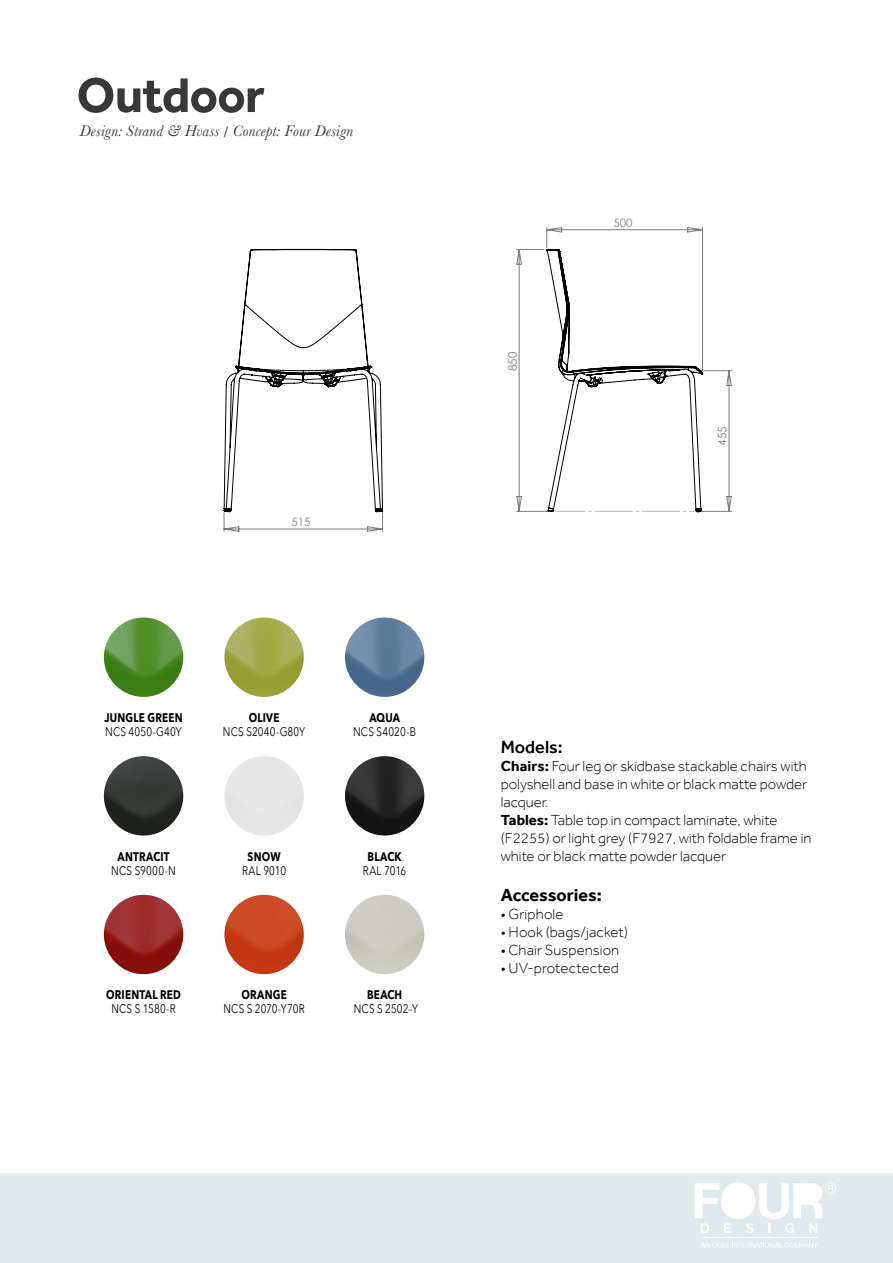
<style>
.page{position:relative;width:893px;height:1263px;background:#fff}
.page>*{position:absolute;margin:0;border:0;box-sizing:border-box;transform-origin:0 0}
.t1{font:700 50.25px "Effra";letter-spacing:-.015em;color:#393738}
.t2{font:700 18px "Effra";color:#000}
.t3{font:500 18px "Effra";color:#000}
.t4{font:italic 16.05px "Baskerville";letter-spacing:.015em;color:#393738}
.t5{font:300 15px/18px "Effra";color:#000}
.t6{font:12.45px "Avenir Next";letter-spacing:.02em;color:#000;scale:.8 1}
.t7{font:700 12.45px "Avenir Next";letter-spacing:.02em;color:#000;scale:.8 1}
.t8{font:11.55px "Century Gothic";color:#7d7f7d}
.s1{font-weight:700}
</style>
<div class="page">
<div style="left:0;top:1174px;width:893px;height:89px;background:#dfeaef"></div>
<hr style="left:701px;top:1237px;width:116px;height:1px;background:#fff">
<svg style="left:695px;top:1182px;width:141px;height:51px"></svg>
<svg style="left:701px;top:1242px;width:117px;height:5px"></svg>
<svg style="left:223px;top:249px;width:160px;height:283px"></svg>
<svg style="left:516px;top:227px;width:216px;height:286px"></svg>
<img style="left:104px;top:617px;width:79px;height:80px;border-radius:40px">
<img style="left:224px;top:617px;width:80px;height:80px;border-radius:40px">
<img style="left:345px;top:617px;width:79px;height:80px;border-radius:40px">
<img style="left:104px;top:756px;width:79px;height:79px;border-radius:40px">
<div style="left:224px;top:756px;width:80px;height:79px;background:#e6e6e6;border-radius:40px"></div>
<img style="left:345px;top:756px;width:79px;height:79px;border-radius:40px">
<img style="left:104px;top:895px;width:79px;height:79px;border-radius:40px">
<img style="left:224px;top:895px;width:80px;height:79px;border-radius:40px">
<img style="left:345px;top:895px;width:79px;height:79px;border-radius:40px">
<h1 class="t1" style="left:77px;top:65px;width:190px">Outdoor</h1>
<p class="t4" style="left:80px;top:120px;width:275px">Design: Strand &amp; Hvass /Concept: Four Design</p>
<p class="t8" style="left:291px;top:514px;width:21px">515</p>
<p class="t7" style="left:104px;top:707px;width:99px">JUNGLE GREEN</p>
<p class="t6" style="left:105px;top:721px;width:97px">NCS 4050-G40Y</p>
<p class="t7" style="left:249px;top:707px;width:40px">OLIVE</p>
<p class="t6" style="left:223px;top:721px;width:105px">NCS S2040-G80Y</p>
<p class="t7" style="left:369px;top:707px;width:40px">AQUA</p>
<p class="t6" style="left:353px;top:721px;width:80px">NCS S4020-B</p>
<p class="t7" style="left:117px;top:845px;width:67px">ANTRACIT</p>
<p class="t6" style="left:111px;top:860px;width:82px">NCS S9000-N</p>
<p class="t7" style="left:248px;top:845px;width:43px">SNOW</p>
<p class="t6" style="left:242px;top:860px;width:57px">RAL 9010</p>
<p class="t7" style="left:368px;top:845px;width:44px">BLACK</p>
<p class="t6" style="left:363px;top:860px;width:56px">RAL 7016</p>
<p class="t7" style="left:106px;top:984px;width:95px">ORIENTAL RED</p>
<p class="t6" style="left:111px;top:998px;width:82px">NCS S 1580-R</p>
<p class="t7" style="left:241px;top:984px;width:58px">ORANGE</p>
<p class="t6" style="left:223px;top:998px;width:103px">NCS S 2070-Y70R</p>
<p class="t7" style="left:367px;top:984px;width:46px">BEACH</p>
<p class="t6" style="left:354px;top:998px;width:82px">NCS S 2502–Y</p>
<p class="t8" style="left:504px;top:371px;width:21px;rotate:-90deg">850</p>
<p class="t8" style="left:613px;top:215px;width:21px">500</p>
<p class="t8" style="left:714px;top:446px;width:21px;rotate:-90deg">455</p>
<p class="t3" style="left:501px;top:736px;width:64px">Models:</p>
<p class="t5" style="left:501px;top:757px;width:312px"><span class="s1">Chairs:</span> Four leg or skidbase stackable chairs with polyshell and base in white or black matte powder lacquer.<br><span class="s1">Tables:</span> Table top in compact laminate, white (F2255) or light grey (F7927, with foldable frame in white or black matte powder lacquer</p>
<p class="t2" style="left:501px;top:884px;width:103px">Accessories:</p>
<p class="t5" style="left:501px;top:904px;width:64px">• Griphole</p>
<p class="t5" style="left:501px;top:922px;width:129px">• Hook (bags/jacket)</p>
<p class="t5" style="left:501px;top:940px;width:120px">• Chair Suspension</p>
<p class="t5" style="left:501px;top:958px;width:120px">• UV-protectected</p>
</div>
